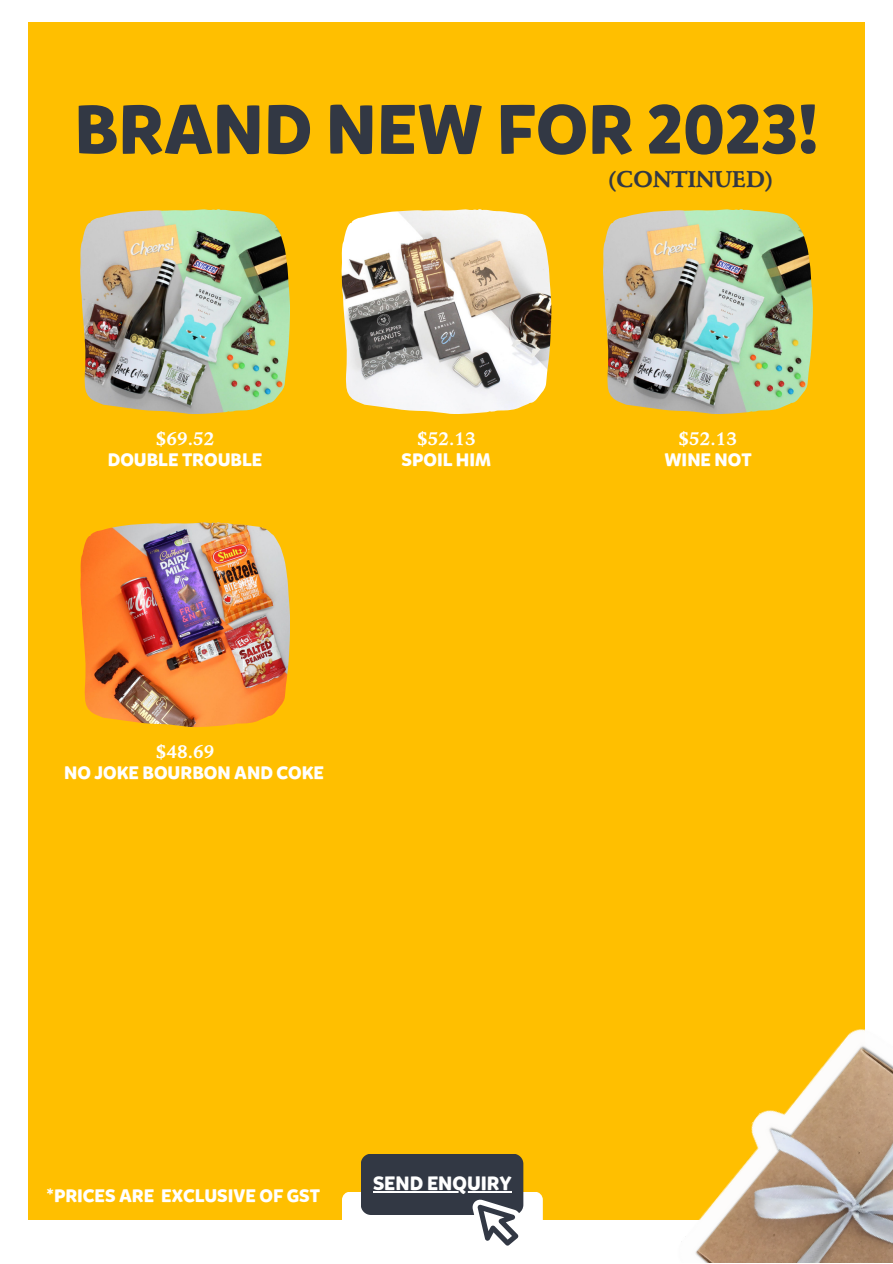
<style>
.page{position:relative;width:893px;height:1264px;background:#fff}
.page>*{position:absolute;margin:0;border:0;box-sizing:border-box;transform-origin:0 0}
.t1{font:700 69px "Mikado";color:#323844}
.t2{font:700 22.5px "Stempel Schneidler";color:#323844}
.t3{font:700 19.2px "Mikado";color:#fff}
.t4{font:700 18px "Mikado";color:#fff}
.t5{font:700 18px "Stempel Schneidler";color:#fff}
</style>
<div class="page">
<div style="left:28px;top:22px;width:836px;height:1197px;background:#ffbf00"></div>
<img style="left:653px;top:1003px;width:239px;height:259px">
<div style="left:342px;top:1191px;width:201px;height:71px;background:#fff;border-radius:8px"></div>
<svg style="left:361px;top:1154px;width:162px;height:91px"></svg>
<hr style="left:373px;top:1190px;width:138px;height:2px;background:#fff">
<img style="left:80px;top:209px;width:210px;height:205px">
<img style="left:341px;top:209px;width:210px;height:205px">
<img style="left:603px;top:209px;width:209px;height:205px">
<img style="left:80px;top:522px;width:210px;height:205px">
<p class="t1" style="left:74px;top:84px;width:745px">BRAND NEW FOR 2023!</p>
<p class="t2" style="left:608px;top:165px;width:166px">(CONTINUED)</p>
<p class="t5" style="left:156px;top:427px;width:60px">$69.52</p>
<p class="t4" style="left:108px;top:447px;width:156px">DOUBLE TROUBLE</p>
<p class="t5" style="left:417px;top:427px;width:60px">$52.13</p>
<p class="t4" style="left:401px;top:447px;width:91px">SPOIL HIM</p>
<p class="t5" style="left:156px;top:740px;width:60px">$48.69</p>
<p class="t4" style="left:64px;top:760px;width:261px">NO JOKE BOURBON AND COKE</p>
<p class="t5" style="left:678px;top:427px;width:60px">$52.13</p>
<p class="t4" style="left:664px;top:447px;width:89px">WINE NOT</p>
<p class="t4" style="left:47px;top:1183px;width:275px">*PRICES ARE EXCLUSIVE OF GST</p>
<p class="t3" style="left:373px;top:1170px;width:140px">SEND ENQUIRY</p>
</div>
